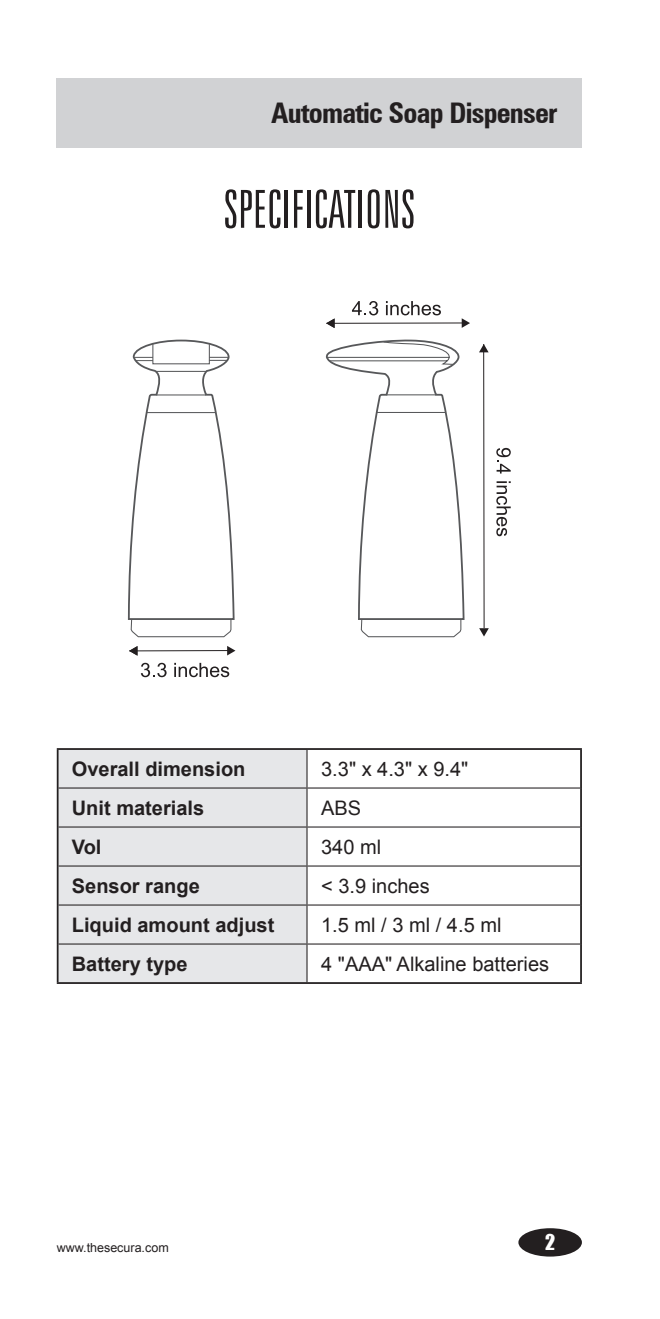
<style>
.page{position:relative;width:660px;height:1319px;background:#fff}
.page>*{position:absolute;margin:0;border:0;box-sizing:border-box;transform-origin:0 0}
.t1{font:300 extra-condensed 52.5px "Zurich BT";color:#231f20}
.t2{font:700 condensed 28.5px "Zurich BT";letter-spacing:-.025em;color:#231f20}
.t3{font:700 20px "Arial";color:#231f20}
.t4{font:20px "Arial";color:#231f20}
.t5{font:20px "Impact";color:#fff}
.t6{font:12.5px "Arial";color:#231f20}
</style>
<div class="page">
<div style="left:58px;top:749px;width:248px;height:232px;background:#e6e7e9"></div>
<hr style="left:57px;top:748px;width:250px;height:1px;background:#231f20">
<hr style="left:57px;top:749px;width:1px;height:38px;background:#231f20">
<hr style="left:307px;top:748px;width:274px;height:1px;background:#231f20">
<hr style="left:579px;top:749px;width:2px;height:38px;background:#231f20">
<hr style="left:57px;top:787px;width:1px;height:39px;background:#231f20">
<hr style="left:579px;top:787px;width:2px;height:39px;background:#231f20">
<hr style="left:57px;top:826px;width:1px;height:39px;background:#231f20">
<hr style="left:579px;top:826px;width:2px;height:39px;background:#231f20">
<hr style="left:57px;top:865px;width:1px;height:39px;background:#231f20">
<hr style="left:579px;top:865px;width:2px;height:39px;background:#231f20">
<hr style="left:57px;top:904px;width:1px;height:39px;background:#231f20">
<hr style="left:579px;top:904px;width:2px;height:39px;background:#231f20">
<hr style="left:57px;top:943px;width:1px;height:38px;background:#231f20">
<hr style="left:579px;top:943px;width:2px;height:38px;background:#231f20">
<hr style="left:57px;top:981px;width:250px;height:2px;background:#231f20">
<hr style="left:307px;top:981px;width:274px;height:2px;background:#231f20">
<hr style="left:306px;top:749px;width:1px;height:38px;background:#231f20">
<hr style="left:58px;top:787px;width:249px;height:1px;background:#231f20">
<hr style="left:307px;top:787px;width:272px;height:1px;background:#231f20">
<hr style="left:306px;top:788px;width:1px;height:38px;background:#231f20">
<hr style="left:58px;top:826px;width:249px;height:1px;background:#231f20">
<hr style="left:307px;top:826px;width:272px;height:1px;background:#231f20">
<hr style="left:306px;top:827px;width:1px;height:38px;background:#231f20">
<hr style="left:58px;top:865px;width:249px;height:1px;background:#231f20">
<hr style="left:307px;top:865px;width:272px;height:1px;background:#231f20">
<hr style="left:306px;top:866px;width:1px;height:38px;background:#231f20">
<hr style="left:58px;top:904px;width:249px;height:1px;background:#231f20">
<hr style="left:307px;top:904px;width:272px;height:1px;background:#231f20">
<hr style="left:306px;top:905px;width:1px;height:38px;background:#231f20">
<hr style="left:58px;top:943px;width:249px;height:1px;background:#231f20">
<hr style="left:307px;top:943px;width:272px;height:1px;background:#231f20">
<hr style="left:306px;top:944px;width:1px;height:37px;background:#231f20">
<div style="left:518px;top:1227px;width:63px;height:29px;background:#231f20;border-radius:50%"></div>
<svg style="left:127px;top:339px;width:108px;height:298px"></svg>
<hr style="left:155px;top:371px;width:51px;height:1px;background:#57585a">
<svg style="left:381px;top:339px;width:84px;height:281px"></svg>
<svg style="left:325px;top:341px;width:136px;height:296px"></svg>
<hr style="left:326px;top:322px;width:141px;height:2px;background:#231f20">
<svg style="left:461px;top:318px;width:8px;height:10px"></svg>
<svg style="left:326px;top:318px;width:8px;height:10px"></svg>
<hr style="left:129px;top:650px;width:100px;height:1px;background:#231f20">
<svg style="left:227px;top:646px;width:8px;height:9px"></svg>
<svg style="left:129px;top:646px;width:8px;height:9px"></svg>
<hr style="left:483px;top:344px;width:1px;height:284px;background:#231f20">
<svg style="left:479px;top:344px;width:9px;height:8px"></svg>
<svg style="left:479px;top:628px;width:9px;height:8px"></svg>
<svg style="left:141px;top:662px;width:25px;height:15px"></svg>
<svg style="left:174px;top:662px;width:55px;height:15px"></svg>
<svg style="left:352px;top:301px;width:26px;height:14px"></svg>
<svg style="left:386px;top:301px;width:54px;height:14px"></svg>
<svg style="left:496px;top:448px;width:14px;height:25px"></svg>
<svg style="left:496px;top:481px;width:14px;height:55px"></svg>
<div style="left:57px;top:78px;width:524px;height:69px;background:#d1d2d4"></div>
<h2 class="t2" style="left:271px;top:95px;width:288px">Automatic Soap Dispenser</h2>
<h1 class="t1" style="left:223px;top:180px;width:193px">SPECIFICATIONS</h1>
<p class="t3" style="left:72px;top:755px;width:175px">Overall dimension</p>
<p class="t4" style="left:321px;top:755px;width:148px">3.3" x 4.3" x 9.4"</p>
<p class="t3" style="left:72px;top:794px;width:134px">Unit materials</p>
<p class="t4" style="left:321px;top:794px;width:42px">ABS</p>
<p class="t3" style="left:72px;top:833px;width:31px">Vol</p>
<p class="t4" style="left:321px;top:833px;width:62px">340 ml</p>
<p class="t3" style="left:72px;top:872px;width:129px">Sensor range</p>
<p class="t4" style="left:321px;top:872px;width:110px">&lt; 3.9 inches</p>
<p class="t3" style="left:72px;top:911px;width:204px">Liquid amount adjust</p>
<p class="t4" style="left:321px;top:911px;width:182px">1.5 ml / 3 ml / 4.5 ml</p>
<p class="t3" style="left:72px;top:950px;width:117px">Battery type</p>
<p class="t4" style="left:321px;top:950px;width:229px">4 "AAA" Alkaline batteries</p>
<p class="t6" style="left:57px;top:1238px;width:113px">www.thesecura.com</p>
<p class="t5" style="left:544px;top:1225px;width:12px">2</p>
</div>
